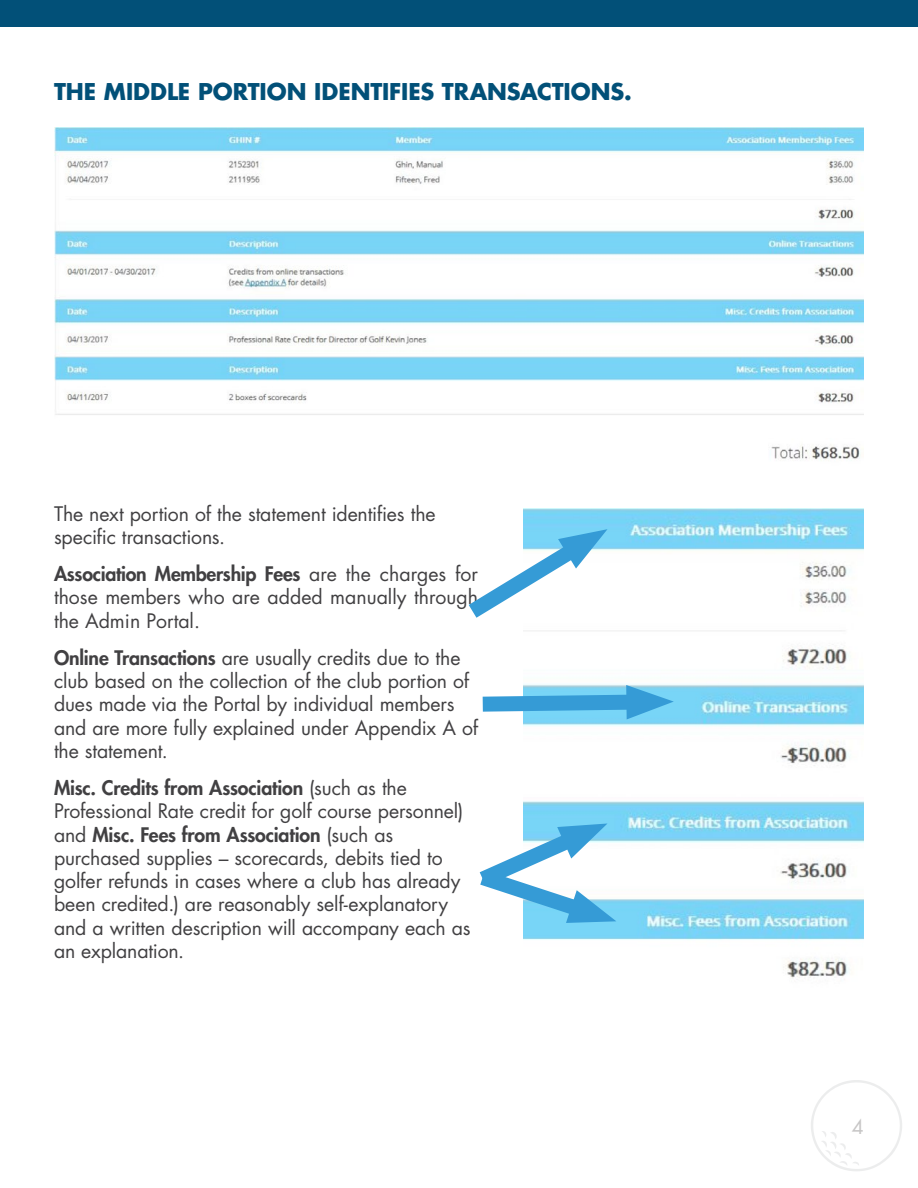
<style>
.page{position:relative;width:918px;height:1188px;background:#fff}
.page>*{position:absolute;margin:0;border:0;box-sizing:border-box;transform-origin:0 0}
.t1{font:700 22.5px "Futura Std";letter-spacing:-.005em;color:#025078}
.t2{font:19.5px/23.4px "Futura Std";letter-spacing:-.005em;color:#414042}
.t3{font:19.5px "Futura Std";color:#c7c6c6}
.s1{font-weight:800}
</style>
<div class="page">
<div style="left:0;top:0;width:918px;height:27px;background:#025078"></div>
<svg style="left:811px;top:1080px;width:91px;height:91px"></svg>
<img style="left:54px;top:127px;width:810px;height:333px">
<img style="left:524px;top:509px;width:340px;height:469px">
<svg style="left:468px;top:523px;width:140px;height:109px"></svg>
<svg style="left:482px;top:685px;width:192px;height:34px;background:#6dbfe7"></svg>
<svg style="left:479px;top:815px;width:137px;height:117px"></svg>
<p class="t1" style="left:54px;top:76px;width:579px">THE MIDDLE PORTION IDENTIFIES TRANSACTIONS.</p>
<p class="t2" style="left:54px;top:502px;width:383px">The next portion of the statement identifies the specific transactions.</p>
<p class="t2" style="left:54px;top:563px;width:426px;text-align:justify"><span class="s1">Association Membership Fees</span> are the charges for those members who are added manually through the Admin Portal.</p>
<p class="t2" style="left:54px;top:646px;width:426px"><span class="s1">Online Transactions</span> are usually credits due to the club based on the collection of the club portion of dues made via the Portal by individual members and are more fully explained under Appendix A of the statement.</p>
<p class="t2" style="left:54px;top:776px;width:418px"><span class="s1">Misc. Credits from Association</span> (such as the Professional Rate credit for golf course personnel) and <span class="s1">Misc. Fees from Association</span> (such as purchased supplies – scorecards, debits tied to golfer refunds in cases where a club has already been credited.) are reasonably self-explanatory and a written description will accompany each as an explanation.</p>
<p class="t3" style="left:852px;top:1114px;width:14px">4</p>
</div>
